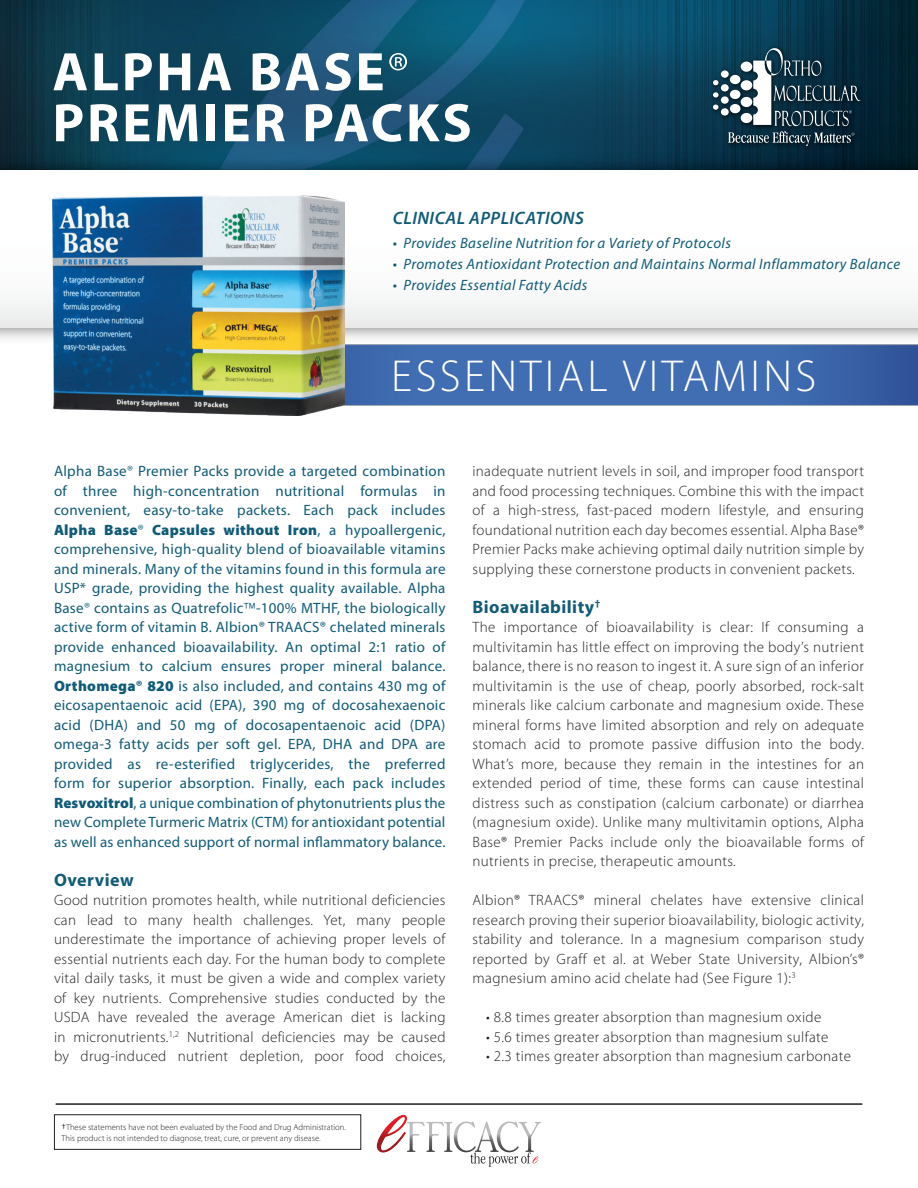
<style>
.page{position:relative;width:918px;height:1188px;background:#fff}
.page>*{position:absolute;margin:0;border:0;box-sizing:border-box;transform-origin:0 0}
.Indent_2{font:700 54.75px "Myriad Pro";letter-spacing:.05em;color:#fff}
.Indent_2-2{font:300 45px "Myriad Pro";letter-spacing:.075em;color:#fff}
.Indent_2-3{font:700 18px "Myriad Pro";letter-spacing:.025em;color:#115b77}
.Indent_2-4{font:italic 600 18px "Myriad Pro";letter-spacing:.025em;color:#115b77}
.Indent_2-5{font:300 15px/19.5px "Myriad Pro";letter-spacing:.025em;color:#231f20;text-align:justify}
.Indent_2-6{font:15px/19.5px "Myriad Pro";letter-spacing:.01em;color:#115b77;text-align:justify}
.Indent_2-7{font:italic 15px "Myriad Pro";letter-spacing:.025em;color:#115b77}
.t1{font:300 8.7px/10.4px "Myriad Pro";color:#231f20}
.s1{font-weight:300}
.s2{font-weight:900}
.s3{font-weight:700;color:#155b77}
.s4{font-family:"Calibri";font-size:9px;color:#000}
</style>
<div class="page">
<img style="left:0;top:0;width:918px;height:148px">
<img style="left:0;top:148px;width:918px;height:191px">
<div style="left:0;top:170px;width:918px;height:158px;background:#fff"></div>
<img style="left:708px;top:43px;width:160px;height:111px">
<div style="left:721px;top:70px;width:8px;height:8px;background:#fff;border-radius:50%"></div>
<div style="left:721px;top:84px;width:8px;height:8px;background:#fff;border-radius:50%"></div>
<div style="left:721px;top:96px;width:8px;height:8px;background:#fff;border-radius:50%"></div>
<div style="left:721px;top:108px;width:8px;height:8px;background:#fff;border-radius:50%"></div>
<svg style="left:713px;top:80px;width:5px;height:5px"></svg>
<svg style="left:713px;top:92px;width:5px;height:6px"></svg>
<svg style="left:713px;top:105px;width:5px;height:5px"></svg>
<svg style="left:728px;top:48px;width:133px;height:98px;background:#3a5664"></svg>
<svg style="left:377px;top:1115px;width:164px;height:52px"></svg>
<hr style="left:56px;top:1103px;width:806px;height:2px;background:#211e1e">
<img style="left:344px;top:307px;width:574px;height:99px">
<div style="left:54px;top:1114px;width:307px;height:36px;border:1px solid #231f20"></div>
<img style="left:52px;top:195px;width:292px;height:221px">
<p class="Indent_2" style="left:52px;top:36px;width:358px">ALPHA BASE<span class="s1">®</span></p>
<p class="Indent_2" style="left:52px;top:87px;width:421px">PREMIER PACKS</p>
<p class="Indent_2-4" style="left:393px;top:206px;width:193px">CLINICAL APPLICATIONS</p>
<p class="Indent_2-7" style="left:393px;top:234px;width:340px">• Provides Baseline Nutrition for a Variety of Protocols</p>
<p class="Indent_2-7" style="left:393px;top:255px;width:509px">• Promotes Antioxidant Protection and Maintains Normal Inflammatory Balance</p>
<p class="Indent_2-7" style="left:393px;top:276px;width:196px">• Provides Essential Fatty Acids</p>
<p class="Indent_2-2" style="left:391px;top:349px;width:427px">ESSENTIAL VITAMINS</p>
<p class="Indent_2-6" style="left:54px;top:461px;width:393px">Alpha Base<span class="s1">®</span> Premier Packs provide a targeted combination of three high-concentration nutritional formulas in convenient, easy-to-take packets. Each pack includes <span class="s2">Alpha Base</span><span class="s1">®</span> <span class="s2">Capsules without Iron</span>, a hypoallergenic, comprehensive, high-quality blend of bioavailable vitamins and minerals. Many of the vitamins found in this formula are USP* grade, providing the highest quality available. Alpha Base<span class="s1">®</span> contains as Quatrefolic -100% MTHF, the biologically active form of vitamin B. Albion® TRAACS® chelated minerals provide enhanced bioavailability. An optimal 2:1 ratio of magnesium to calcium ensures proper mineral balance.<br><span class="s2">Orthomega</span><span class="s3">®</span> <span class="s2">820</span> is also included, and contains 430 mg of eicosapentaenoic acid (EPA), 390 mg of docosahexaenoic acid (DHA) and 50 mg of docosapentaenoic acid (DPA) omega-3 fatty acids per soft gel. EPA, DHA and DPA are provided as re-esterified triglycerides, the preferred form for superior absorption. Finally, each pack includes <span class="s2">Resvoxitrol</span>, a unique combination of phytonutrients plus the new Complete Turmeric Matrix (CTM) for antioxidant potential as well as enhanced support of normal inflammatory balance.</p>
<p class="Indent_2-3" style="left:54px;top:868px;width:81px">Overview</p>
<p class="Indent_2-5" style="left:54px;top:890px;width:393px">Good nutrition promotes health, while nutritional deficiencies can lead to many health challenges. Yet, many people underestimate the importance of achieving proper levels of essential nutrients each day. For the human body to complete vital daily tasks, it must be given a wide and complex variety of key nutrients. Comprehensive studies conducted by the USDA have revealed the average American diet is lacking in micronutrients.<sup>1,2</sup> Nutritional deficiencies may be caused by drug-induced nutrient depletion, poor food choices,</p>
<p class="t1" style="left:62px;top:1122px;width:286px"><span class="s4">†</span>These statements have not been evaluated by the Food and Drug Administration.<br>This product is not intended to diagnose, treat, cure, or prevent any disease.</p>
<p class="Indent_2-5" style="left:472px;top:461px;width:393px">inadequate nutrient levels in soil, and improper food transport and food processing techniques. Combine this with the impact of a high-stress, fast-paced modern lifestyle, and ensuring foundational nutrition each day becomes essential. Alpha Base® Premier Packs make achieving optimal daily nutrition simple by supplying these cornerstone products in convenient packets.</p>
<p class="Indent_2-3" style="left:472px;top:595px;width:129px">Bioavailability<sup>†</sup></p>
<p class="Indent_2-5" style="left:472px;top:617px;width:393px">The importance of bioavailability is clear: If consuming a multivitamin has little effect on improving the body’s nutrient balance, there is no reason to ingest it. A sure sign of an inferior multivitamin is the use of cheap, poorly absorbed, rock-salt minerals like calcium carbonate and magnesium oxide. These mineral forms have limited absorption and rely on adequate stomach acid to promote passive diffusion into the body.<br>What’s more, because they remain in the intestines for an extended period of time, these forms can cause intestinal distress such as constipation (calcium carbonate) or diarrhea (magnesium oxide). Unlike many multivitamin options, Alpha Base® Premier Packs include only the bioavailable forms of nutrients in precise, therapeutic amounts.</p>
<p class="Indent_2-5" style="left:472px;top:890px;width:393px">Albion® TRAACS® mineral chelates have extensive clinical research proving their superior bioavailability, biologic activity, stability and tolerance. In a magnesium comparison study reported by Graff et al. at Weber State University, Albion’s® magnesium amino acid chelate had (See Figure 1):<sup>3</sup></p>
<p class="Indent_2-5" style="left:486px;top:1007px;width:337px">• 8.8 times greater absorption than magnesium oxide</p>
<p class="Indent_2-5" style="left:486px;top:1027px;width:344px">• 5.6 times greater absorption than magnesium sulfate</p>
<p class="Indent_2-5" style="left:486px;top:1046px;width:366px">• 2.3 times greater absorption than magnesium carbonate</p>
</div>
